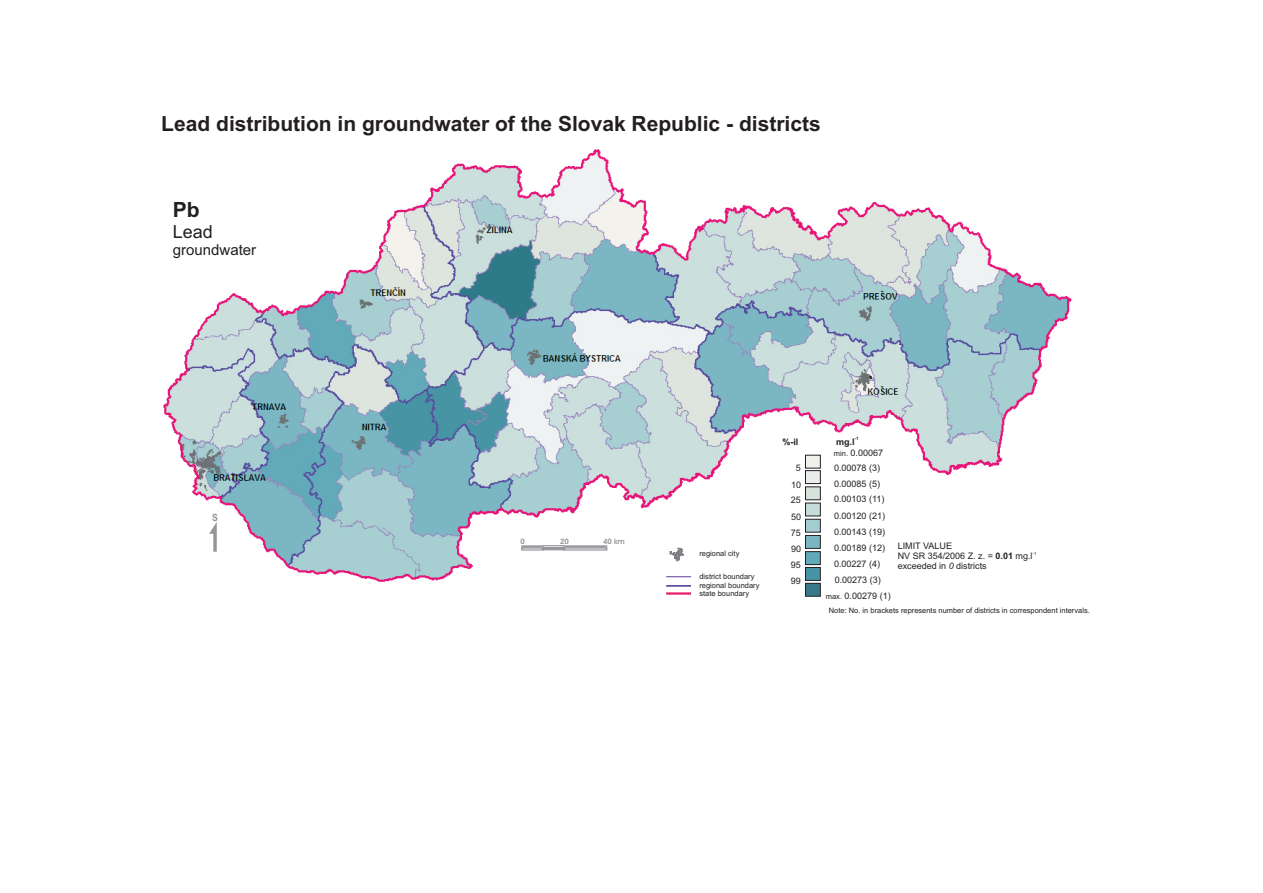
<style>
.page{position:relative;width:1263px;height:893px;background:#fff}
.page>*{position:absolute;margin:0;border:0;box-sizing:border-box;transform-origin:0 0}
.t1{font:700 21px "Arial";color:#231f20}
.t2{font:18px "Arial";color:#231f20}
.t3{font:15px "Arial";color:#231f20}
.t4{font:700 10.05px "Arial";color:#939598;scale:.88 1}
.t5{font:9px/16.2px "Arial";color:#231f20}
.t6{font:700 9px "Arial";color:#231f20}
.t7{font:7.5px/8.4px "Arial";color:#231f20}
.t8{font:700 7.5px "Avant Garde IT Cby BT";color:#939598}
.t9{font:700 4.5px "Arial";color:#231f20}
.t10{font:4.5px "Arial";color:#231f20}
.s1{font-size:7.5px}
.s2{font-weight:700}
.s3{font-style:italic}
</style>
<div class="page">
<img style="left:163px;top:149px;width:909px;height:435px">
<svg style="left:209px;top:522px;width:8px;height:30px"></svg>
<div style="left:805px;top:583px;width:15px;height:13px;background:#377989"></div>
<div style="left:805px;top:583px;width:15px;height:13px;border:1px solid #231f20"></div>
<div style="left:805px;top:455px;width:15px;height:13px;background:#f1f1eb"></div>
<div style="left:805px;top:471px;width:15px;height:13px;background:#e9eded"></div>
<div style="left:805px;top:470px;width:15px;height:14px;border:1px solid #231f20"></div>
<div style="left:805px;top:487px;width:15px;height:13px;background:#d7e2db"></div>
<div style="left:805px;top:487px;width:15px;height:13px;border:1px solid #231f20"></div>
<div style="left:805px;top:503px;width:15px;height:13px;background:#c5dcda"></div>
<div style="left:805px;top:519px;width:15px;height:13px;background:#a3cdd1"></div>
<div style="left:805px;top:519px;width:15px;height:13px;border:1px solid #231f20"></div>
<div style="left:805px;top:535px;width:15px;height:13px;background:#7bb7c3"></div>
<div style="left:805px;top:535px;width:15px;height:14px;border:1px solid #231f20"></div>
<div style="left:805px;top:552px;width:15px;height:13px;background:#60aab9"></div>
<div style="left:805px;top:551px;width:15px;height:14px;border:1px solid #231f20"></div>
<div style="left:805px;top:567px;width:15px;height:13px;background:#4694a4"></div>
<div style="left:805px;top:567px;width:15px;height:14px;border:1px solid #231f20"></div>
<svg style="left:521px;top:545px;width:86px;height:5px"></svg>
<svg style="left:666px;top:576px;width:25px;height:1px"></svg>
<hr style="left:666px;top:585px;width:25px;height:2px;background:#463595">
<hr style="left:666px;top:592px;width:25px;height:3px;background:#e91b66">
<svg style="left:669px;top:548px;width:15px;height:13px"></svg>
<h1 class="t1" style="left:161px;top:115px;width:661px">Lead distribution in groundwater of the Slovak Republic - districts</h1>
<h1 class="t1" style="left:173px;top:202px;width:28px">Pb</h1>
<h2 class="t2" style="left:173px;top:225px;width:42px">Lead</h2>
<h3 class="t3" style="left:173px;top:245px;width:85px">groundwater</h3>
<p class="t4" style="left:212px;top:514px;width:8px">S</p>
<p class="t8" style="left:520px;top:538px;width:6px">0</p>
<p class="t8" style="left:560px;top:538px;width:10px">20</p>
<p class="t8" style="left:603px;top:538px;width:23px">40 km</p>
<p class="t7" style="left:699px;top:550px;width:42px">regional city</p>
<p class="t7" style="left:699px;top:573px;width:62px">district boundary regional boundary state boundary</p>
<p class="t6" style="left:782px;top:438px;width:18px">%-il</p>
<p class="t9" style="left:855px;top:437px;width:6px">-1</p>
<p class="t6" style="left:836px;top:438px;width:20px">mg.l</p>
<p class="t5" style="left:834px;top:446px;width:51px"><span class="s1">min.</span> 0.00067</p>
<p class="t5" style="left:796px;top:461px;width:7px">5</p>
<p class="t5" style="left:834px;top:460px;width:48px">0.00078 (3)<br>0.00085 (5)</p>
<p class="t5" style="left:834px;top:492px;width:53px">0.00103 (11)<br>0.00120 (21)</p>
<p class="t5" style="left:834px;top:541px;width:53px">0.00189 (12)<br>0.00227 (4)<br>0.00273 (3)</p>
<p class="t5" style="left:791px;top:477px;width:12px">10</p>
<p class="t5" style="left:791px;top:493px;width:12px">25</p>
<p class="t5" style="left:791px;top:509px;width:12px">50</p>
<p class="t5" style="left:834px;top:524px;width:53px">0.00143 (19)</p>
<p class="t5" style="left:791px;top:525px;width:12px">75</p>
<p class="t5" style="left:791px;top:541px;width:12px">90</p>
<p class="t5" style="left:791px;top:558px;width:12px">95</p>
<p class="t5" style="left:791px;top:574px;width:12px">99</p>
<p class="t5" style="left:898px;top:538px;width:56px">LIMIT VALUE</p>
<p class="t10" style="left:1032px;top:551px;width:6px">-1</p>
<p class="t5" style="left:898px;top:552px;width:136px;line-height:10.1px">NV SR 354/2006 Z. z. = <span class="s2">0.01</span> mg.l exceeded in <span class="s3">0</span> districts</p>
<p class="t5" style="left:826px;top:588px;width:66px"><span class="s1">max.</span> 0.00279 (1)</p>
<p class="t7" style="left:829px;top:607px;width:262px">Note: No. in brackets represents number of districts in correspondent intervals.</p>
</div>
